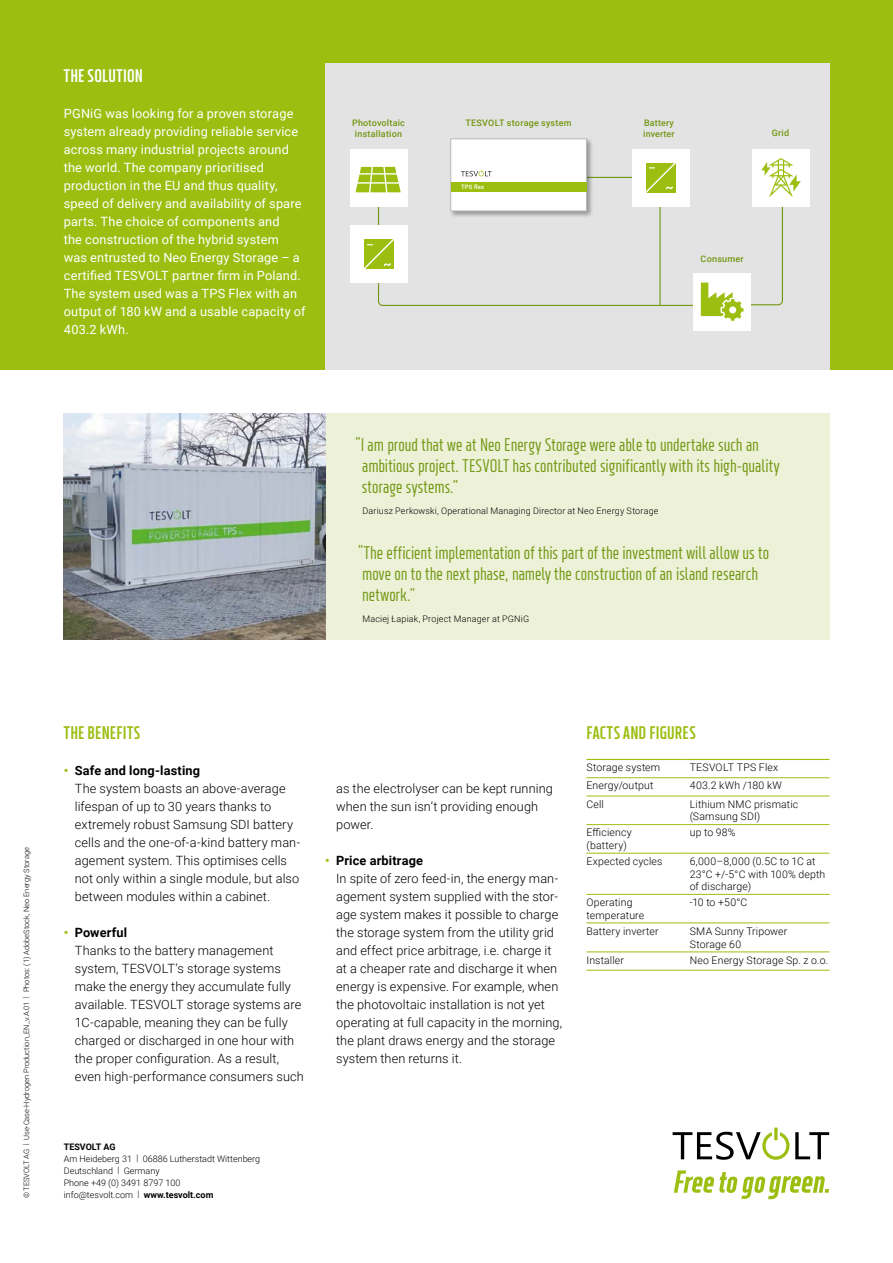
<style>
.page{position:relative;width:893px;height:1263px;background:#fff}
.page>*{position:absolute;margin:0;border:0;box-sizing:border-box;transform-origin:0 0}
.t1{font:500 condensed 18px/21px "XXII Neue Norm";color:#739712}
.t2{font:800 condensed 18px "XXII Neue Norm";letter-spacing:.015em;color:#9cbe11}
.t3{font:800 condensed 18px "XXII Neue Norm";letter-spacing:.02em;color:#fff}
.t4{font:300 12.75px/18px "Roboto";letter-spacing:.01em;color:#000}
.t5{font:12.75px/18px "Roboto";letter-spacing:.015em;color:#fff}
.t6{font:300 10.5px/12.6px "Roboto";letter-spacing:.015em;color:#000}
.t7{font:300 9px/12px "Roboto";letter-spacing:.005em;color:#000}
.t8{font:500 9px/10.8px "Roboto";letter-spacing:.025em;color:#739712;text-align:center}
.t9{font:700 9px "Roboto";color:#000}
.t10{font:300 7.5px "Roboto";color:#000}
.t11{font:500 6px "Roboto";color:#fff}
.s1{font-weight:700;color:#9cbe11}
.s2{font-weight:700}
</style>
<div class="page">
<div style="left:0;top:0;width:893px;height:370px;background:#9cbe11"></div>
<div style="left:325px;top:414px;width:504px;height:226px;background:#ecf1d8"></div>
<div style="left:325px;top:64px;width:504px;height:306px;background:#e3e3e3"></div>
<img style="left:64px;top:414px;width:261px;height:226px">
<hr style="left:586px;top:759px;width:99px;height:1px;background:#9cbe11">
<hr style="left:685px;top:759px;width:145px;height:1px;background:#9cbe11">
<hr style="left:586px;top:777px;width:99px;height:1px;background:#9cbe11">
<hr style="left:685px;top:777px;width:145px;height:1px;background:#9cbe11">
<hr style="left:586px;top:796px;width:99px;height:1px;background:#9cbe11">
<hr style="left:685px;top:796px;width:145px;height:1px;background:#9cbe11">
<hr style="left:586px;top:824px;width:99px;height:1px;background:#9cbe11">
<hr style="left:685px;top:824px;width:145px;height:1px;background:#9cbe11">
<hr style="left:586px;top:853px;width:99px;height:1px;background:#9cbe11">
<hr style="left:685px;top:853px;width:145px;height:1px;background:#9cbe11">
<hr style="left:586px;top:894px;width:99px;height:1px;background:#9cbe11">
<hr style="left:685px;top:894px;width:145px;height:1px;background:#9cbe11">
<hr style="left:586px;top:922px;width:99px;height:1px;background:#9cbe11">
<hr style="left:685px;top:922px;width:145px;height:1px;background:#9cbe11">
<hr style="left:586px;top:951px;width:99px;height:1px;background:#9cbe11">
<hr style="left:685px;top:951px;width:145px;height:1px;background:#9cbe11">
<hr style="left:586px;top:970px;width:99px;height:1px;background:#9cbe11">
<hr style="left:685px;top:970px;width:145px;height:1px;background:#9cbe11">
<svg style="left:795px;top:1132px;width:34px;height:27px"></svg>
<svg style="left:673px;top:1127px;width:116px;height:33px"></svg>
<svg style="left:674px;top:1170px;width:155px;height:29px"></svg>
<div style="left:350px;top:149px;width:57px;height:58px;background:#fff"></div>
<div style="left:693px;top:273px;width:58px;height:58px;background:#fff"></div>
<div style="left:752px;top:149px;width:58px;height:58px;background:#fff"></div>
<div style="left:350px;top:225px;width:57px;height:58px;background:#fff"></div>
<div style="left:450px;top:138px;width:144px;height:80px;background:#000;opacity:.35"></div>
<div style="left:451px;top:139px;width:136px;height:72px;background:#fff;border:1px solid #bbbcbc"></div>
<div style="left:632px;top:149px;width:57px;height:57px;background:#fff"></div>
<svg style="left:355px;top:158px;width:446px;height:163px"></svg>
<h1 class="t3" style="left:64px;top:65px;width:81px">THE SOLUTION</h1>
<p class="t5" style="left:64px;top:104px;width:243px">PGNiG was looking for a proven storage system already providing reliable service across many industrial projects around the world. The company prioritised production in the EU and thus quality, speed of delivery and availability of spare parts. The choice of components and<br>the construction of the hybrid system<br>was entrusted to Neo Energy Storage – a certified TESVOLT partner firm in Poland.<br>The system used was a TPS Flex with an output of 180 kW and a usable capacity of 403.2 kWh.</p>
<p class="t8" style="left:352px;top:117px;width:54px">Photovoltaic installation</p>
<p class="t8" style="left:772px;top:127px;width:19px">Grid</p>
<p class="t8" style="left:465px;top:117px;width:108px">TESVOLT storage system</p>
<p class="t8" style="left:643px;top:117px;width:33px;text-align:left">Battery inverter</p>
<p class="t11" style="left:461px;top:182px;width:25px">TPS flex</p>
<p class="t8" style="left:700px;top:253px;width:45px">Consumer</p>
<h1 class="t1" style="left:362px;top:434px;width:419px;text-indent:-7px">“I am proud that we at Neo Energy Storage were able to undertake such an ambitious project. TESVOLT has contributed significantly with its high-quality storage systems.”</h1>
<p class="t7" style="left:362px;top:504px;width:298px">Dariusz Perkowski, Operational Managing Director at Neo Energy Storage</p>
<h1 class="t1" style="left:358px;top:542px;width:413px">“The efficient implementation of this part of the investment will allow us to move on to the next phase, namely the construction of an island research network.”</h1>
<p class="t7" style="left:362px;top:613px;width:168px">Maciej Łapiak, Project Manager at PGNiG</p>
<p class="t10" style="left:21px;top:1145px;width:300px;rotate:-90deg">| Use-Case-Hydrogen Production_EN_v.A.01 | Photos: (1) AdobeStock, Neo Energy Storage</p>
<p class="t10" style="left:21px;top:1198px;width:51px;rotate:-90deg">© TESVOLT AG</p>
<h1 class="t2" style="left:64px;top:722px;width:78px">THE BENEFITS</h1>
<p class="t4" style="left:75px;top:761px;width:227px;text-indent:-11px"><span class="s1">•</span> <span class="s2">Safe and long-lasting<br></span>The system boasts an above-average lifespan of up to 30 years thanks to extremely robust Samsung SDI battery cells and the one-of-a-kind battery man&shy;agement system. This optimises cells not only within a single module, but also between modules within a cabinet.</p>
<p class="t4" style="left:75px;top:923px;width:231px;text-indent:-11px"><span class="s1">•</span> <span class="s2">Powerful<br></span>Thanks to the battery management system, TESVOLT’s storage systems make the energy they accumulate fully available. TESVOLT storage systems are 1C-capable, meaning they can be fully charged or discharged in one hour with the proper configuration. As a result, even high-performance consumers such</p>
<p class="t4" style="left:336px;top:779px;width:218px">as the electrolyser can be kept running when the sun isn’t providing enough power.</p>
<p class="t4" style="left:336px;top:851px;width:228px;text-indent:-11px"><span class="s1">•</span> <span class="s2">Price arbitrage<br></span>In spite of zero feed-in, the energy man&shy;agement system supplied with the stor&shy;age system makes it possible to charge the storage system from the utility grid and effect price arbitrage, i.e. charge it at a cheaper rate and discharge it when energy is expensive. For example, when the photovoltaic installation is not yet operating at full capacity in the morning, the plant draws energy and the storage system then returns it.</p>
<p class="t9" style="left:64px;top:1140px;width:53px">TESVOLT AG</p>
<p class="t7" style="left:64px;top:1152px;width:198px">Am Heideberg 31 | 06886 Lutherstadt Wittenberg<br>Deutschland | Germany<br>Phone +49 (0) 3491 8797 100</p>
<p class="t7" style="left:64px;top:1188px;width:151px">info@tesvolt.com | <span class="s2">www.tesvolt.com</span></p>
<h1 class="t2" style="left:586px;top:722px;width:111px">FACTS AND FIGURES</h1>
<p class="t6" style="left:586px;top:761px;width:75px">Storage system</p>
<p class="t6" style="left:690px;top:761px;width:90px">TESVOLT TPS Flex</p>
<p class="t6" style="left:586px;top:779px;width:69px">Energy/output</p>
<p class="t6" style="left:690px;top:779px;width:94px">403.2 kWh /180 kW</p>
<p class="t6" style="left:586px;top:797px;width:19px">Cell</p>
<p class="t6" style="left:690px;top:797px;width:110px">Lithium NMC prismatic (Samsung SDI)</p>
<p class="t6" style="left:586px;top:826px;width:47px">Efficiency (battery)</p>
<p class="t6" style="left:690px;top:826px;width:47px">up to 98%</p>
<p class="t6" style="left:586px;top:854px;width:78px">Expected cycles</p>
<p class="t6" style="left:690px;top:854px;width:137px">6,000–8,000 (0.5C to 1C at<br>23°C +/-5°C with 100% depth of discharge)</p>
<p class="t6" style="left:586px;top:896px;width:59px">Operating temperature</p>
<p class="t6" style="left:690px;top:896px;width:59px">-10 to +50°C</p>
<p class="t6" style="left:586px;top:925px;width:74px">Battery inverter</p>
<p class="t6" style="left:690px;top:925px;width:99px">SMA Sunny Tripower<br>Storage 60</p>
<p class="t6" style="left:586px;top:953px;width:39px">Installer</p>
<p class="t6" style="left:690px;top:953px;width:140px">Neo Energy Storage Sp. z o.o.</p>
</div>
